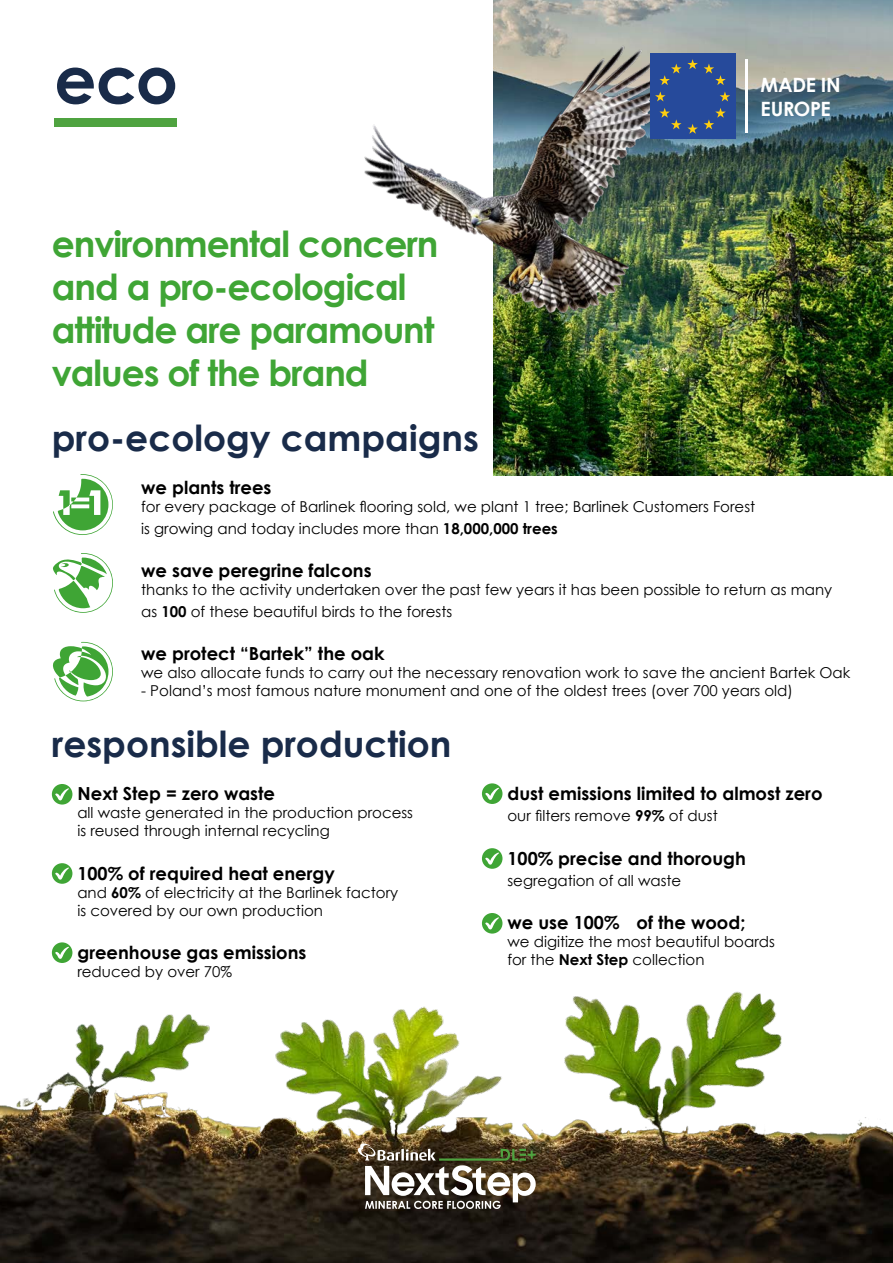
<style>
.page{position:relative;width:893px;height:1263px;background:#fff}
.page>*{position:absolute;margin:0;border:0;box-sizing:border-box;transform-origin:0 0}
.t1{font:700 66px "Century Gothic";color:#192b49}
.t2{font:700 36px/43.2px "Century Gothic";letter-spacing:-.03em;color:#3fa535}
.t3{font:700 36px "Century Gothic";color:#192b49}
.t4{font:700 19.65px/23.7px "Century Gothic";letter-spacing:-.015em;color:#fff}
.t5{font:700 18px "Century Gothic";color:#000}
.t6{font:15px/18px "Century Gothic";color:#000}
.s1{font-weight:700}
</style>
<div class="page">
<img style="left:0;top:913px;width:893px;height:350px">
<img style="left:494px;top:0;width:399px;height:475px">
<svg style="left:358px;top:1143px;width:178px;height:66px"></svg>
<img style="left:364px;top:23px;width:311px;height:329px">
<div style="left:55px;top:119px;width:122px;height:8px;background:#4fa340"></div>
<div style="left:650px;top:54px;width:85px;height:85px;background:#264a9b"></div>
<hr style="left:745px;top:60px;width:2px;height:73px;background:#fff">
<svg style="left:687px;top:59px;width:11px;height:10px"></svg>
<svg style="left:659px;top:64px;width:22px;height:21px"></svg>
<svg style="left:655px;top:91px;width:10px;height:10px"></svg>
<svg style="left:659px;top:108px;width:22px;height:21px"></svg>
<svg style="left:687px;top:124px;width:11px;height:10px"></svg>
<svg style="left:704px;top:108px;width:22px;height:21px"></svg>
<svg style="left:720px;top:91px;width:10px;height:10px"></svg>
<svg style="left:704px;top:64px;width:22px;height:21px"></svg>
<div style="left:52px;top:784px;width:20px;height:20px;background:#3fa535;border-radius:50%"></div>
<svg style="left:55px;top:788px;width:14px;height:12px"></svg>
<div style="left:52px;top:863px;width:20px;height:21px;background:#3fa535;border-radius:50%"></div>
<svg style="left:55px;top:868px;width:14px;height:12px"></svg>
<div style="left:52px;top:942px;width:20px;height:21px;background:#3fa535;border-radius:50%"></div>
<svg style="left:55px;top:947px;width:14px;height:12px"></svg>
<svg style="left:53px;top:474px;width:60px;height:61px"></svg>
<svg style="left:53px;top:553px;width:60px;height:60px"></svg>
<svg style="left:53px;top:642px;width:60px;height:59px"></svg>
<div style="left:482px;top:783px;width:20px;height:21px;background:#3fa535;border-radius:50%"></div>
<svg style="left:485px;top:788px;width:14px;height:12px"></svg>
<div style="left:482px;top:848px;width:20px;height:21px;background:#3fa535;border-radius:50%"></div>
<svg style="left:485px;top:853px;width:14px;height:12px"></svg>
<div style="left:482px;top:913px;width:20px;height:20px;background:#3fa535;border-radius:50%"></div>
<svg style="left:485px;top:917px;width:14px;height:12px"></svg>
<svg style="left:620px;top:917px;width:12px;height:12px"></svg>
<h1 class="t1" style="left:54px;top:29px;width:125px">eco</h1>
<h3 class="t4" style="left:760px;top:72px;width:82px">MADE IN<br>EUROPE</h3>
<h2 class="t2" style="left:52px;top:220px;width:388px">environmental concern and a pro-ecological attitude are paramount values of the brand</h2>
<h2 class="t3" style="left:52px;top:411px;width:428px">pro-ecology campaigns</h2>
<p class="t5" style="left:141px;top:474px;width:132px">we plants trees</p>
<p class="t6" style="left:141px;top:496px;width:616px;line-height:21.6px">for every package of Barlinek flooring sold, we plant 1 tree; Barlinek Customers Forest is growing and today includes more than <span class="s1">18,000,000 trees</span></p>
<p class="t5" style="left:141px;top:557px;width:232px">we save peregrine falcons</p>
<p class="t6" style="left:141px;top:579px;width:693px;line-height:21.6px">thanks to the activity undertaken over the past few years it has been possible to return as many as <span class="s1">100</span> of these beautiful birds to the forests</p>
<p class="t5" style="left:141px;top:640px;width:245px">we protect “Bartek” the oak</p>
<p class="t6" style="left:141px;top:663px;width:711px">we also allocate funds to carry out the necessary renovation work to save the ancient Bartek Oak</p>
<p class="t6" style="left:141px;top:681px;width:653px">- Poland’s most famous nature monument and one of the oldest trees (over 700 years old)</p>
<h2 class="t3" style="left:52px;top:717px;width:401px">responsible production</h2>
<p class="t5" style="left:77px;top:780px;width:199px">Next Step = zero waste</p>
<p class="t6" style="left:77px;top:804px;width:337px">all waste generated in the production process is reused through internal recycling</p>
<p class="t5" style="left:77px;top:859px;width:259px">100% of required heat energy</p>
<p class="t6" style="left:77px;top:883px;width:322px">and <span class="s1">60%</span> of electricity at the Barlinek factory is covered by our own production</p>
<p class="t5" style="left:77px;top:938px;width:230px">greenhouse gas emissions</p>
<p class="t6" style="left:77px;top:962px;width:156px">reduced by over 70%</p>
<p class="t5" style="left:508px;top:779px;width:316px">dust emissions limited to almost zero</p>
<p class="t6" style="left:507px;top:807px;width:212px">our filters remove <span class="s1">99%</span> of dust</p>
<p class="t5" style="left:508px;top:844px;width:240px">100% precise and thorough</p>
<p class="t6" style="left:507px;top:871px;width:175px">segregation of all waste</p>
<p class="t5" style="left:508px;top:909px;width:239px">we use 100% of the wood;</p>
<p class="t6" style="left:507px;top:933px;width:269px">we digitize the most beautiful boards for the <span class="s1">Next Step</span> collection</p>
</div>
